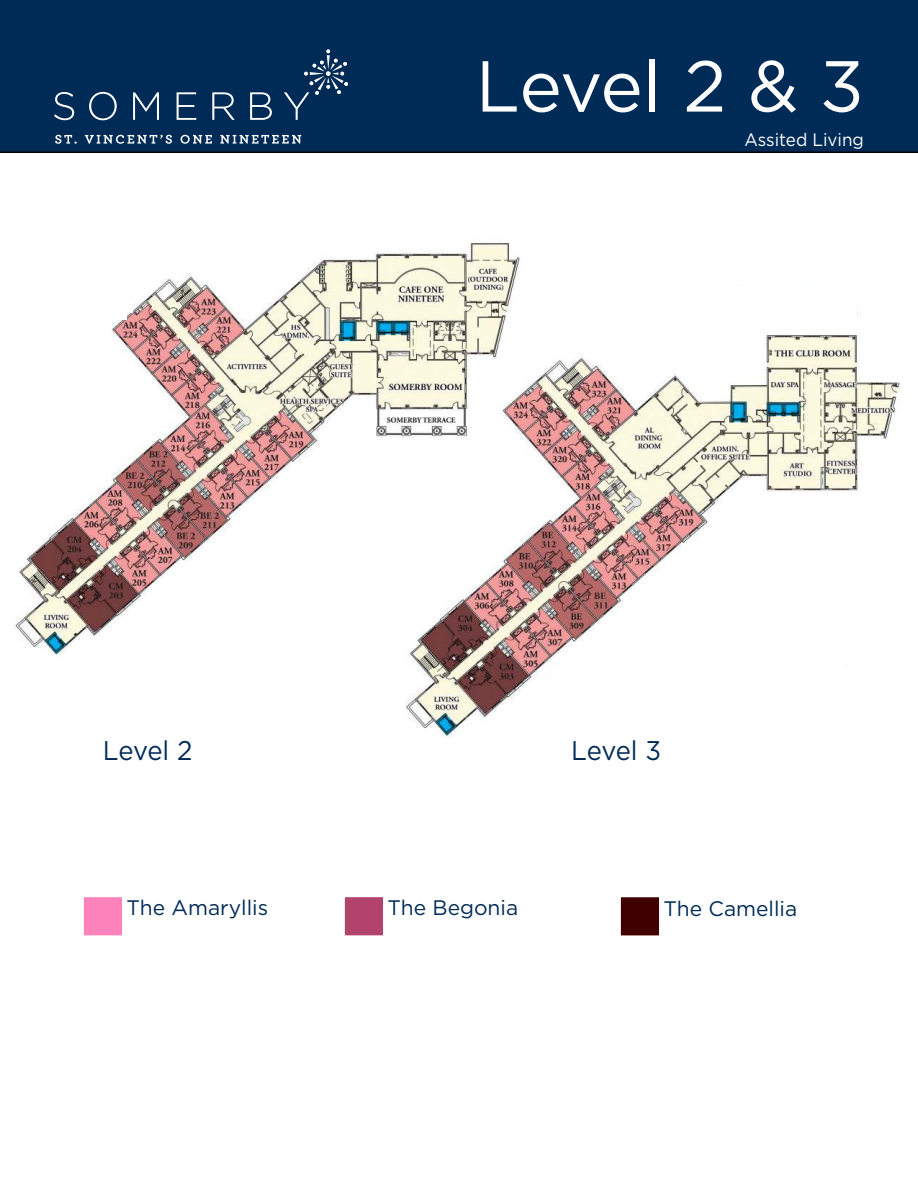
<style>
.page{position:relative;width:918px;height:1188px;background:#fff}
.page>*{position:absolute;margin:0;border:0;box-sizing:border-box;transform-origin:0 0}
.t1{font:72px "Gotham";letter-spacing:-.015em;color:#fff}
.t2{font:27px "Gotham";letter-spacing:-.015em;color:#002b57;scale:.95 1}
.t3{font:21px "Gotham";color:#002b57}
.t4{font:18px "Gotham";color:#fff;scale:.95 1}
</style>
<div class="page">
<div style="left:0;top:0;width:918px;height:153px;background:#002b57"></div>
<svg style="left:54px;top:92px;width:20px;height:28px"></svg>
<svg style="left:89px;top:92px;width:28px;height:28px"></svg>
<svg style="left:133px;top:92px;width:26px;height:28px"></svg>
<svg style="left:177px;top:92px;width:19px;height:28px"></svg>
<svg style="left:212px;top:92px;width:23px;height:28px"></svg>
<svg style="left:250px;top:92px;width:22px;height:28px"></svg>
<svg style="left:284px;top:50px;width:64px;height:70px;background:#193f67"></svg>
<svg style="left:55px;top:135px;width:22px;height:9px"></svg>
<svg style="left:85px;top:135px;width:87px;height:9px"></svg>
<svg style="left:181px;top:135px;width:31px;height:9px"></svg>
<svg style="left:220px;top:135px;width:81px;height:9px"></svg>
<div style="left:619px;top:895px;width:42px;height:43px;background:#410000"></div>
<div style="left:616px;top:893px;width:48px;height:47px;border:5px solid #fff"></div>
<div style="left:343px;top:895px;width:42px;height:43px;background:#b2446b"></div>
<div style="left:340px;top:893px;width:48px;height:47px;border:5px solid #fff"></div>
<img style="left:15px;top:242px;width:886px;height:497px">
<div style="left:82px;top:895px;width:42px;height:43px;background:#fe83ba"></div>
<div style="left:79px;top:893px;width:48px;height:47px;border:5px solid #fff"></div>
<div style="left:645px;top:287px;width:212px;height:34px;background:#fff"></div>
<div style="left:10px;top:690px;width:44px;height:33px;background:#fff"></div>
<div style="left:781px;top:667px;width:127px;height:78px;background:#fff"></div>
<div style="left:2px;top:233px;width:109px;height:197px;background:#fff"></div>
<div style="left:103px;top:287px;width:30px;height:26px;background:#fff"></div>
<div style="left:103px;top:300px;width:24px;height:20px;background:#fff"></div>
<h1 class="t1" style="left:475px;top:54px;width:390px">Level 2 &amp; 3</h1>
<p class="t4" style="left:744px;top:132px;width:127px">Assited Living</p>
<p class="t2" style="left:103px;top:739px;width:96px">Level 2</p>
<p class="t2" style="left:571px;top:739px;width:96px">Level 3</p>
<p class="t3" style="left:127px;top:899px;width:143px">The Amaryllis</p>
<p class="t3" style="left:388px;top:899px;width:132px">The Begonia</p>
<p class="t3" style="left:664px;top:899px;width:135px">The Camellia</p>
</div>
